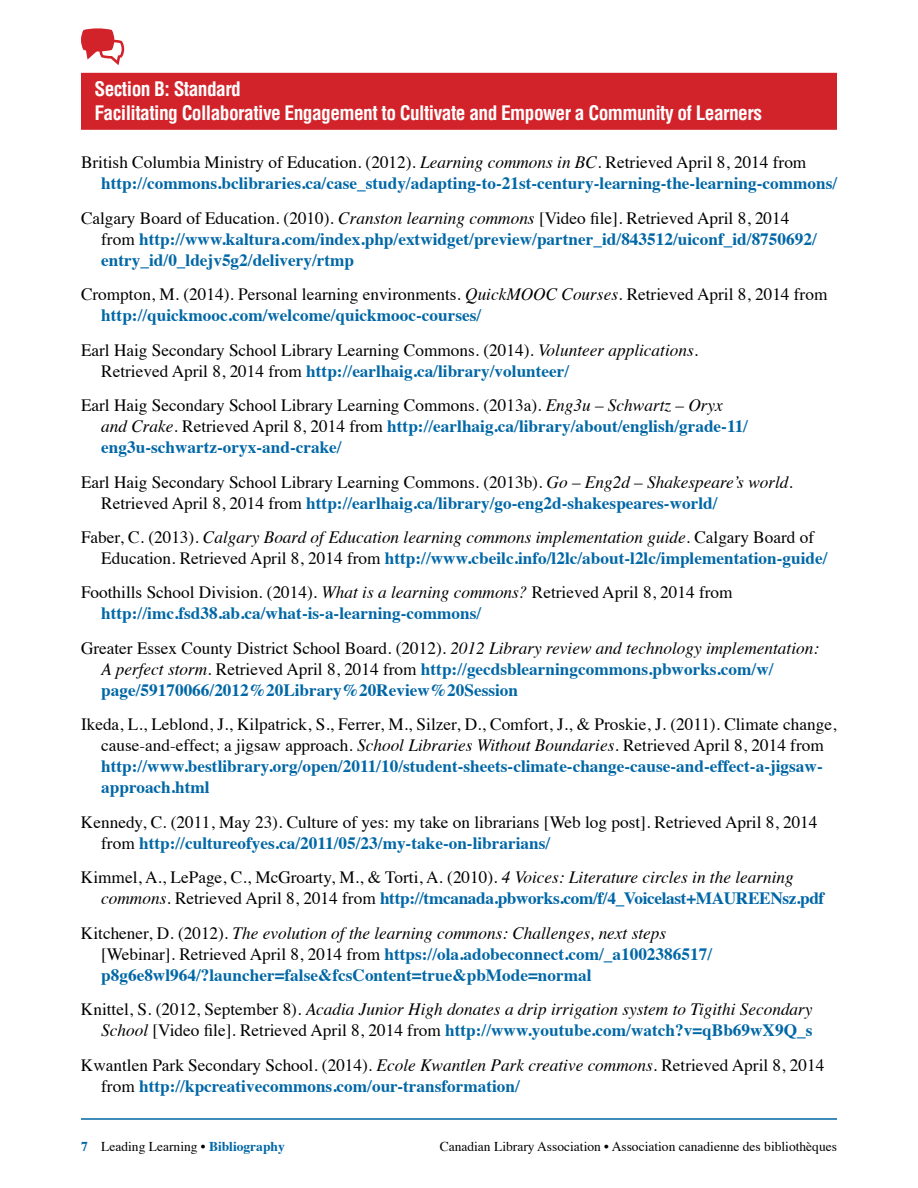
<style>
.page{position:relative;width:918px;height:1188px;background:#fff}
.page>*{position:absolute;margin:0;border:0;box-sizing:border-box;transform-origin:0 0}
.t1{font:700 condensed 19.5px/24px "Helvetica";letter-spacing:-.03em;color:#fff}
.t2{font:17.25px/21px "Times";color:#000}
.t3{font:700 17.25px/21px "Times";color:#0067a6}
.t4{font:italic 17.25px/21px "Times";color:#000;text-align:right}
.t5{font:13.5px "Times";color:#000}
.s1{font-weight:400;color:#000}
.s2{font-weight:400;font-style:italic;color:#000}
.s3{font-style:italic}
.s4{font-weight:700;color:#0067a6}
.s5{font-style:normal}
.s6{font-weight:700;font-style:normal;color:#0067a6}
</style>
<div class="page">
<hr style="left:81px;top:1118px;width:756px;height:2px;background:#0067a6">
<div style="left:81px;top:73px;width:756px;height:57px;background:#d2232a"></div>
<svg style="left:81px;top:28px;width:43px;height:37px"></svg>
<p class="t1" style="left:94px;top:77px;width:669px">Section B: Standard<br>Facilitating Collaborative Engagement to Cultivate and Empower a Community of Learners</p>
<p class="t3" style="left:101px;top:150px;width:737px;text-indent:-20px"><span class="s1">British Columbia Ministry of Education. (2012).</span> <span class="s2">Learning commons in BC</span><span class="s1">. Retrieved April 8, 2014 from </span>http://commons.bclibraries.ca/case_study/adapting-to-21st-century-learning-the-learning-commons/</p>
<p class="t3" style="left:101px;top:205px;width:717px;text-indent:-20px"><span class="s1">Calgary Board of Education. (2010).</span> <span class="s2">Cranston learning commons</span> <span class="s1">[Video file]. Retrieved April 8, 2014 from</span> http://www.kaltura.com/index.php/extwidget/preview/partner_id/843512/uiconf_id/8750692/ entry_id/0_ldejv5g2/delivery/rtmp</p>
<p class="t2" style="left:101px;top:282px;width:728px;text-indent:-20px">Crompton, M. (2014). Personal learning environments. <span class="s3">QuickMOOC Courses</span>. Retrieved April 8, 2014 from <span class="s4">http://quickmooc.com/welcome/quickmooc-courses/</span></p>
<p class="t2" style="left:101px;top:338px;width:598px;text-indent:-20px">Earl Haig Secondary School Library Learning Commons. (2014). <span class="s3">Volunteer applications</span>.<br>Retrieved April 8, 2014 from <span class="s4">http://earlhaig.ca/library/volunteer/</span></p>
<p class="t3" style="left:101px;top:393px;width:648px;text-indent:-20px"><span class="s1">Earl Haig Secondary School Library Learning Commons. (2013a).</span> <span class="s2">Eng3u – Schwartz – Oryx and Crake</span><span class="s1">. Retrieved April 8, 2014 from</span> http://earlhaig.ca/library/about/english/grade-11/ eng3u-schwartz-oryx-and-crake/</p>
<p class="t2" style="left:101px;top:470px;width:693px;text-indent:-20px">Earl Haig Secondary School Library Learning Commons. (2013b). <span class="s3">Go – Eng2d – Shakespeare’s world</span>.<br>Retrieved April 8, 2014 from <span class="s4">http://earlhaig.ca/library/go-eng2d-shakespeares-world/</span></p>
<p class="t2" style="left:101px;top:525px;width:728px;text-indent:-20px">Faber, C. (2013). <span class="s3">Calgary Board of Education learning commons implementation guide</span>. Calgary Board of<br>Education. Retrieved April 8, 2014 from <span class="s4">http://www.cbeilc.info/l2lc/about-l2lc/implementation-guide/</span></p>
<p class="t2" style="left:101px;top:581px;width:633px;text-indent:-20px">Foothills School Division. (2014). <span class="s3">What is a learning commons?</span> Retrieved April 8, 2014 from <span class="s4">http://imc.fsd38.ab.ca/what-is-a-learning-commons/</span></p>
<p class="t3" style="left:101px;top:636px;width:719px;text-indent:-20px"><span class="s1">Greater Essex County District School Board. (2012).</span> <span class="s2">2012 Library review and technology implementation:<br>A perfect storm</span><span class="s1">. Retrieved April 8, 2014 from</span> http://gecdsblearningcommons.pbworks.com/w/ page/59170066/2012%20Library%20Review%20Session</p>
<p class="t2" style="left:101px;top:713px;width:737px;text-indent:-20px">Ikeda, L., Leblond, J., Kilpatrick, S., Ferrer, M., Silzer, D., Comfort, J., &amp; Proskie, J. (2011). Climate change, cause-and-effect; a jigsaw approach. <span class="s3">School Libraries Without Boundaries</span>. Retrieved April 8, 2014 from <span class="s4">http://www.bestlibrary.org/open/2011/10/student-sheets-climate-change-cause-and-effect-a-jigsaw&shy;approach.html</span></p>
<p class="t2" style="left:101px;top:810px;width:718px;text-indent:-20px">Kennedy, C. (2011, May 23). Culture of yes: my take on librarians [Web log post]. Retrieved April 8, 2014 from <span class="s4">http://cultureofyes.ca/2011/05/23/my-take-on-librarians/</span></p>
<p class="t2" style="left:101px;top:866px;width:725px;text-indent:-20px">Kimmel, A., LePage, C., McGroarty, M., &amp; Torti, A. (2010). <span class="s3">4 Voices: Literature circles in the learning commons</span>. Retrieved April 8, 2014 from <span class="s4">http://tmcanada.pbworks.com/f/4_Voicelast+MAUREENsz.pdf</span></p>
<p class="t3" style="left:101px;top:921px;width:612px;text-indent:-20px"><span class="s1">Kitchener, D. (2012).</span> <span class="s2">The evolution of the learning commons: Challenges, next steps </span><span class="s1">[Webinar]. Retrieved April 8, 2014 from</span> https://ola.adobeconnect.com/_a1002386517/ p8g6e8wl964/?launcher=false&amp;fcsContent=true&amp;pbMode=normal</p>
<p class="t4" style="left:81px;top:998px;width:733px"><span class="s5">Knittel, S. (2012, September 8).</span> Acadia Junior High donates a drip irrigation system to Tigithi Secondary<br>School <span class="s5">[Video file]. Retrieved April 8, 2014 from</span> <span class="s6">http://www.youtube.com/watch?v=qBb69wX9Q_s</span></p>
<p class="t2" style="left:101px;top:1053px;width:725px;text-indent:-20px">Kwantlen Park Secondary School. (2014). <span class="s3">Ecole Kwantlen Park creative commons</span>. Retrieved April 8, 2014 from <span class="s4">http://kpcreativecommons.com/our-transformation/</span></p>
<p class="t5" style="left:81px;top:1133px;width:205px"><span class="s4">7</span> Leading Learning • <span class="s4">Bibliography</span></p>
<p class="t5" style="left:440px;top:1133px;width:399px">Canadian Library Association • Association canadienne des bibliothèques</p>
</div>
